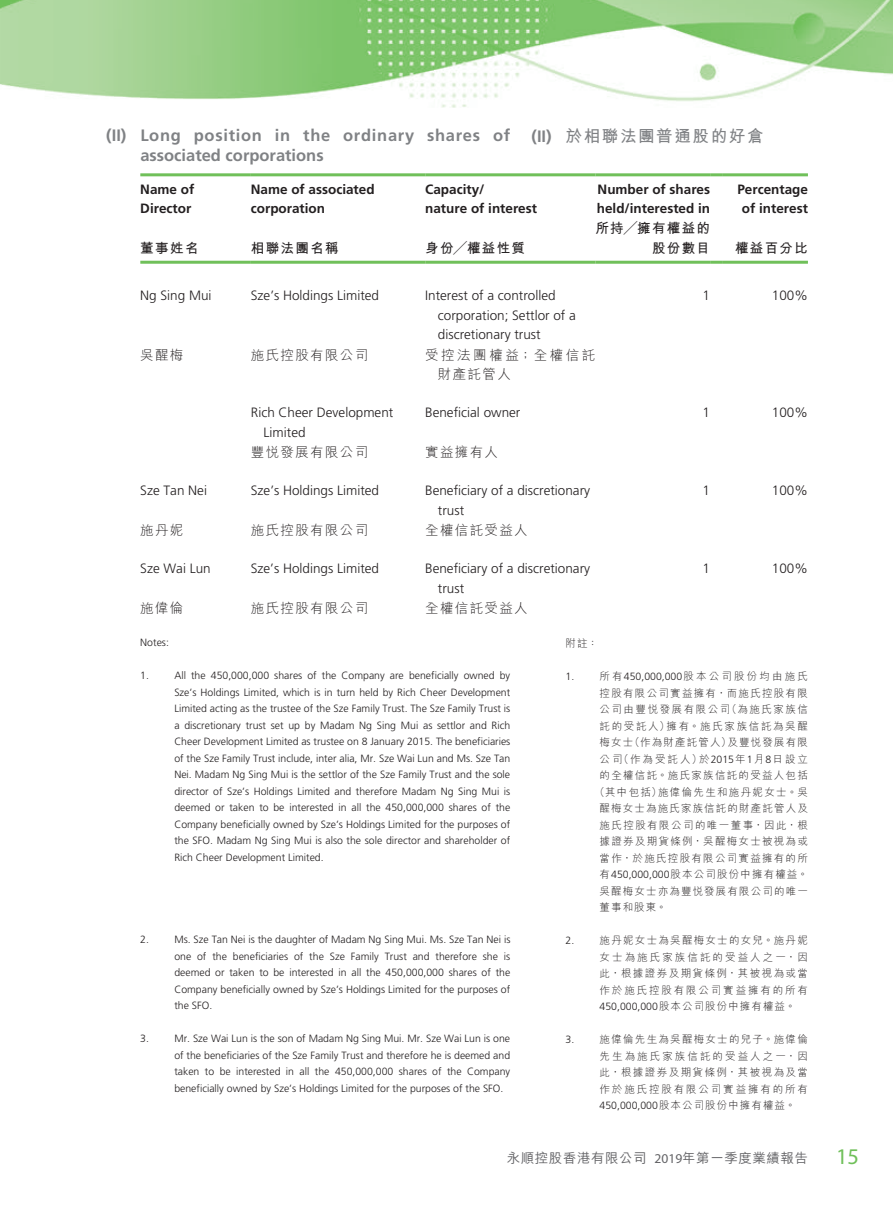
<style>
.page{position:relative;width:893px;height:1212px;background:#fff}
.page>*{position:absolute;margin:0;border:0;box-sizing:border-box;transform-origin:0 0}
.t1{font:700 16.5px/19.5px "Frutiger LT Std";letter-spacing:.045em;color:#808285}
.t2{font:700 16.5px "M Hei HK";letter-spacing:.1em;color:#808285}
.t3{font:300 13.5px/19.5px "Frutiger LT Std";color:#231f20}
.t4{font:700 13.5px/19.5px "Frutiger LT Std";color:#231f20}
.t5{font:300 13.5px "M Hei HK";letter-spacing:.1em;color:#231f20}
.t6{font:700 13.5px/19.5px "M Hei HK";letter-spacing:.1em;color:#231f20;text-align:right}
.t7{font:500 13.5px "M Hei HK";letter-spacing:.04em;color:#636366}
.t8{font:300 13.5px/19.5px "M Hei HK";letter-spacing:.19em;color:#231f20}
.t9{font:300 10.5px/16.5px "Frutiger LT Std";color:#231f20;text-align:justify}
.t10{font:300 10.5px/16.5px "M Hei HK";letter-spacing:.12em;color:#231f20;text-align:justify}
.t11{font:300 10.5px "M Hei HK";letter-spacing:.205em;color:#231f20}
.t12{font:300 10.5px "M Hei HK";letter-spacing:.185em;color:#231f20}
.t13{font:300 10.5px "M Hei HK";letter-spacing:.145em;color:#231f20}
.t14{font:300 10.5px "M Hei HK";letter-spacing:.155em;color:#231f20}
.s1{font-family:"Frutiger LT Std"}
.s2{font-family:"Myriad Pro";font-weight:400}
.s3{font-family:"Myriad Pro";font-weight:400;font-size:22.5px;color:#70c05a}
</style>
<div class="page">
<img style="left:0;top:0;width:893px;height:261px">
<hr style="left:140px;top:261px;width:111px;height:3px;background:#70c05a">
<hr style="left:251px;top:261px;width:174px;height:3px;background:#70c05a">
<hr style="left:425px;top:261px;width:170px;height:3px;background:#70c05a">
<hr style="left:595px;top:261px;width:115px;height:3px;background:#70c05a">
<svg style="left:710px;top:261px;width:13px;height:3px"></svg>
<hr style="left:723px;top:261px;width:85px;height:3px;background:#70c05a">
<hr style="left:140px;top:173px;width:111px;height:3px;background:#70c05a">
<hr style="left:251px;top:173px;width:174px;height:3px;background:#70c05a">
<hr style="left:425px;top:173px;width:170px;height:3px;background:#70c05a">
<hr style="left:595px;top:173px;width:115px;height:3px;background:#70c05a">
<svg style="left:710px;top:173px;width:13px;height:3px"></svg>
<hr style="left:723px;top:173px;width:85px;height:3px;background:#70c05a">
<h1 class="t2" style="left:531px;top:124px;width:234px"><span class="s1">(II)</span> 於相聯法團普通股的好倉</h1>
<h1 class="t1" style="left:140px;top:126px;width:371px;text-indent:-34px">(II) Long position in the ordinary shares of associated corporations</h1>
<p class="t4" style="left:140px;top:179px;width:56px">Name of<br>Director</p>
<p class="t4" style="left:251px;top:179px;width:125px">Name of associated corporation</p>
<p class="t4" style="left:425px;top:179px;width:113px">Capacity/<br>nature of interest</p>
<p class="t4" style="left:597px;top:179px;width:115px">Number of shares held/interested in</p>
<p class="t4" style="left:737px;top:179px;width:72px;text-align:center">Percentage of interest</p>
<p class="t6" style="left:140px;top:237px;width:60px">董事姓名</p>
<p class="t6" style="left:251px;top:237px;width:89px">相聯法團名稱</p>
<p class="t6" style="left:425px;top:237px;width:101px">身份╱權益性質</p>
<p class="t6" style="left:595px;top:217px;width:116px">所持╱擁有權益的股份數目</p>
<p class="t6" style="left:735px;top:237px;width:74px">權益百分比</p>
<p class="t3" style="left:140px;top:286px;width:73px">Ng Sing Mui</p>
<p class="t3" style="left:251px;top:286px;width:130px">Sze’s Holdings Limited</p>
<p class="t3" style="left:438px;top:286px;width:140px;text-indent:-13px">Interest of a controlled corporation; Settlor of a discretionary trust</p>
<p class="t3" style="left:703px;top:286px;width:9px">1</p>
<p class="t3" style="left:772px;top:286px;width:38px">100%</p>
<p class="t5" style="left:140px;top:348px;width:45px">吳醒梅</p>
<p class="t5" style="left:251px;top:348px;width:119px">施氏控股有限公司</p>
<p class="t8" style="left:438px;top:345px;width:159px;text-indent:-13px">受控法團權益；全權信託財產託管人</p>
<p class="t3" style="left:264px;top:403px;width:131px;text-indent:-13px">Rich Cheer Development<br>Limited</p>
<p class="t3" style="left:425px;top:403px;width:97px">Beneficial owner</p>
<p class="t3" style="left:703px;top:403px;width:9px">1</p>
<p class="t3" style="left:772px;top:403px;width:38px">100%</p>
<p class="t5" style="left:251px;top:445px;width:119px">豐悅發展有限公司</p>
<p class="t5" style="left:425px;top:445px;width:74px">實益擁有人</p>
<p class="t3" style="left:140px;top:481px;width:68px">Sze Tan Nei</p>
<p class="t3" style="left:251px;top:481px;width:130px">Sze’s Holdings Limited</p>
<p class="t3" style="left:438px;top:481px;width:154px;text-indent:-13px">Beneficiary of a discretionary trust</p>
<p class="t3" style="left:703px;top:481px;width:9px">1</p>
<p class="t3" style="left:772px;top:481px;width:38px">100%</p>
<p class="t5" style="left:140px;top:523px;width:45px">施丹妮</p>
<p class="t5" style="left:251px;top:523px;width:119px">施氏控股有限公司</p>
<p class="t5" style="left:425px;top:523px;width:104px">全權信託受益人</p>
<p class="t3" style="left:140px;top:559px;width:72px">Sze Wai Lun</p>
<p class="t3" style="left:251px;top:559px;width:130px">Sze’s Holdings Limited</p>
<p class="t3" style="left:438px;top:559px;width:154px;text-indent:-13px">Beneficiary of a discretionary trust</p>
<p class="t3" style="left:703px;top:559px;width:9px">1</p>
<p class="t3" style="left:772px;top:559px;width:38px">100%</p>
<p class="t5" style="left:140px;top:601px;width:45px">施偉倫</p>
<p class="t5" style="left:251px;top:601px;width:119px">施氏控股有限公司</p>
<p class="t5" style="left:425px;top:601px;width:104px">全權信託受益人</p>
<p class="t9" style="left:140px;top:634px;width:30px">Notes:</p>
<p class="t9" style="left:140px;top:667px;width:10px">1.</p>
<p class="t9" style="left:174px;top:667px;width:338px">All the 450,000,000 shares of the Company are beneficially owned by Sze’s Holdings Limited, which is in turn held by Rich Cheer Development Limited acting as the trustee of the Sze Family Trust. The Sze Family Trust is a discretionary trust set up by Madam Ng Sing Mui as settlor and Rich Cheer Development Limited as trustee on 8 January 2015. The beneficiaries of the Sze Family Trust include, inter alia, Mr. Sze Wai Lun and Ms. Sze Tan Nei. Madam Ng Sing Mui is the settlor of the Sze Family Trust and the sole director of Sze’s Holdings Limited and therefore Madam Ng Sing Mui is deemed or taken to be interested in all the 450,000,000 shares of the Company beneficially owned by Sze’s Holdings Limited for the purposes of the SFO. Madam Ng Sing Mui is also the sole director and shareholder of Rich Cheer Development Limited.</p>
<p class="t10" style="left:566px;top:635px;width:34px">附註：</p>
<p class="t9" style="left:566px;top:669px;width:10px">1.</p>
<p class="t11" style="left:600px;top:671px;width:210px">所有<span class="s1">450,000,000</span>股本公司股份均由施氏</p>
<p class="t10" style="left:600px;top:684px;width:210px">控股有限公司實益擁有，而施氏控股有限</p>
<p class="t13" style="left:600px;top:704px;width:210px">公司由豐悅發展有限公司（為施氏家族信</p>
<p class="t14" style="left:600px;top:720px;width:210px">託的受託人）擁有。施氏家族信託為吳醒</p>
<p class="t10" style="left:600px;top:734px;width:210px">梅女士（作為財產託管人）及豐悅發展有限</p>
<p class="t12" style="left:600px;top:753px;width:210px">公司（作為受託人）於<span class="s1">2015</span>年<span class="s1">1</span>月<span class="s1">8</span>日設立</p>
<p class="t10" style="left:600px;top:767px;width:210px">的全權信託。施氏家族信託的受益人包括</p>
<p class="t10" style="left:594px;top:783px;width:215px">（其中包括）施偉倫先生和施丹妮女士。吳</p>
<p class="t10" style="left:600px;top:800px;width:210px">醒梅女士為施氏家族信託的財產託管人及</p>
<p class="t10" style="left:600px;top:816px;width:210px">施氏控股有限公司的唯一董事，因此，根</p>
<p class="t10" style="left:600px;top:833px;width:210px">據證券及期貨條例，吳醒梅女士被視為或</p>
<p class="t10" style="left:600px;top:849px;width:210px">當作，於施氏控股有限公司實益擁有的所</p>
<p class="t10" style="left:600px;top:866px;width:210px">有<span class="s1">450,000,000</span>股本公司股份中擁有權益。</p>
<p class="t10" style="left:600px;top:882px;width:210px">吳醒梅女士亦為豐悅發展有限公司的唯一</p>
<p class="t10" style="left:600px;top:899px;width:69px">董事和股東。</p>
<p class="t9" style="left:566px;top:932px;width:10px">2.</p>
<p class="t10" style="left:600px;top:932px;width:210px">施丹妮女士為吳醒梅女士的女兒。施丹妮女士為施氏家族信託的受益人之一，因此，根據證券及期貨條例，其被視為或當作於施氏控股有限公司實益擁有的所有<span class="s1">450,000,000</span>股本公司股份中擁有權益。</p>
<p class="t9" style="left:566px;top:1031px;width:10px">3.</p>
<p class="t10" style="left:600px;top:1031px;width:210px">施偉倫先生為吳醒梅女士的兒子。施偉倫先生為施氏家族信託的受益人之一，因此，根據證券及期貨條例，其被視為及當作於施氏控股有限公司實益擁有的所有<span class="s1">450,000,000</span>股本公司股份中擁有權益。</p>
<p class="t9" style="left:140px;top:931px;width:10px">2.</p>
<p class="t9" style="left:174px;top:931px;width:338px">Ms. Sze Tan Nei is the daughter of Madam Ng Sing Mui. Ms. Sze Tan Nei is one of the beneficiaries of the Sze Family Trust and therefore she is deemed or taken to be interested in all the 450,000,000 shares of the Company beneficially owned by Sze’s Holdings Limited for the purposes of the SFO.</p>
<p class="t9" style="left:140px;top:1030px;width:10px">3.</p>
<p class="t9" style="left:174px;top:1030px;width:337px">Mr. Sze Wai Lun is the son of Madam Ng Sing Mui. Mr. Sze Wai Lun is one of the beneficiaries of the Sze Family Trust and therefore he is deemed and taken to be interested in all the 450,000,000 shares of the Company beneficially owned by Sze’s Holdings Limited for the purposes of the SFO.</p>
<p class="t7" style="left:507px;top:1148px;width:354px">永順控股香港有限公司 <span class="s2">2019</span>年第一季度業績報告 <span class="s3">15</span></p>
</div>
